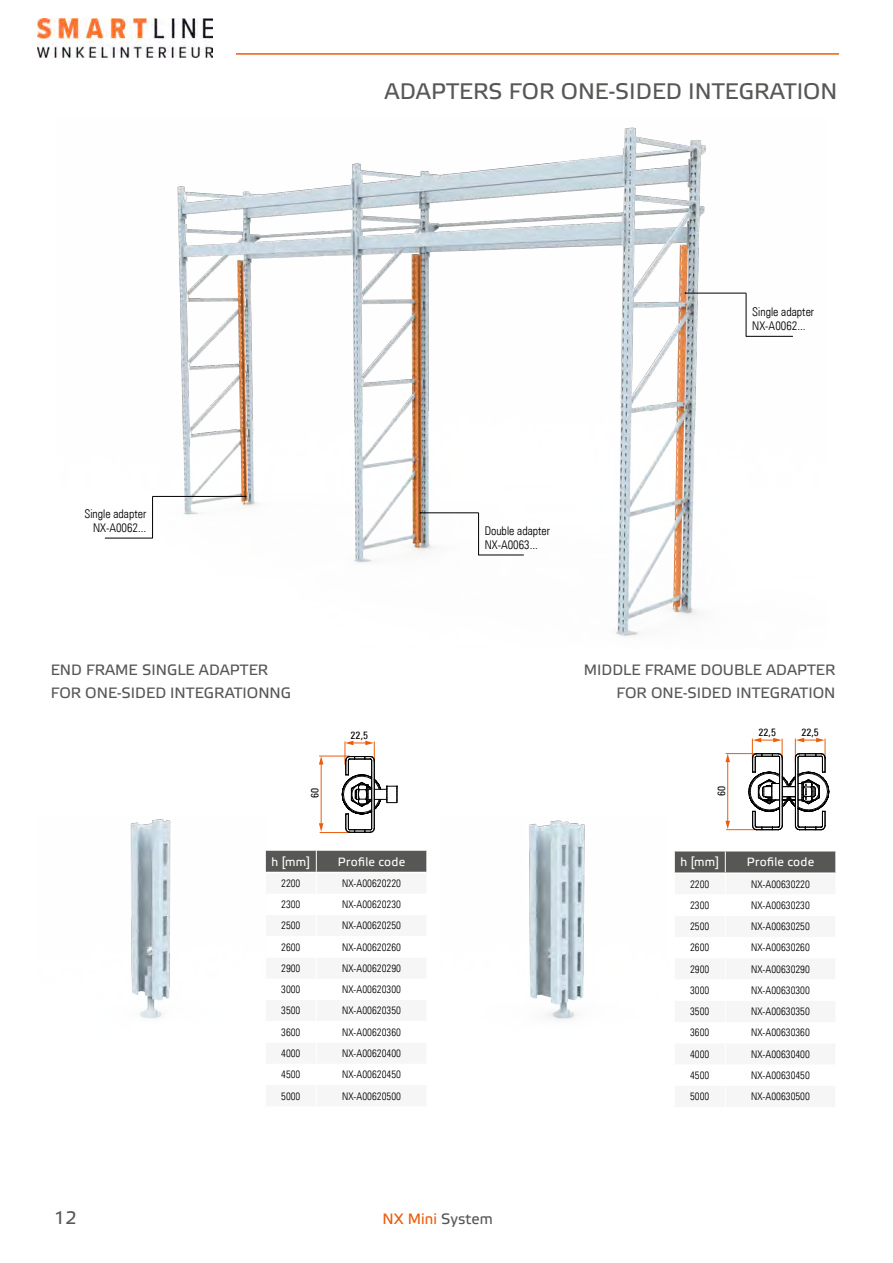
<style>
.page{position:relative;width:893px;height:1263px;background:#fff}
.page>*{position:absolute;margin:0;border:0;box-sizing:border-box;transform-origin:0 0}
.t1{font:22.5px "Etelka Text";color:#575756}
.t2{font:18px "Etelka Text";color:#575756}
.t3{font:15px/22.5px "Etelka Text";color:#575756;text-align:right}
.t4{font:15px "Etelka Text";color:#eb5d0b}
.t5{font:12px/13.5px "Zurich Lt Cn EU";color:#000}
.t6{font:12px "Etelka Text";letter-spacing:.02em;color:#fff}
.t7{font:10.5px "Zurich Lt Cn EU";color:#000}
.t8{font:10.5px "Zurich Cn EU";color:#000}
.s1{color:#575756}
</style>
<div class="page">
<hr style="left:236px;top:53px;width:603px;height:2px;background:#eb5d0b">
<img style="left:105px;top:127px;width:688px;height:509px">
<svg style="left:319px;top:741px;width:79px;height:92px"></svg>
<hr style="left:726px;top:829px;width:30px;height:1px;background:#eb5d0b">
<hr style="left:726px;top:753px;width:30px;height:1px;background:#eb5d0b">
<hr style="left:727px;top:760px;width:1px;height:62px;background:#eb5d0b">
<svg style="left:725px;top:754px;width:5px;height:8px"></svg>
<svg style="left:725px;top:821px;width:5px;height:8px"></svg>
<svg style="left:748px;top:737px;width:82px;height:93px"></svg>
<img style="left:130px;top:819px;width:41px;height:200px">
<img style="left:529px;top:820px;width:56px;height:200px">
<svg style="left:674px;top:851px;width:162px;height:22px;background:#616160"></svg>
<hr style="left:153px;top:496px;width:93px;height:1px;background:#000">
<hr style="left:685px;top:293px;width:61px;height:1px;background:#000">
<hr style="left:746px;top:293px;width:1px;height:43px;background:#000">
<hr style="left:746px;top:336px;width:47px;height:1px;background:#000">
<hr style="left:420px;top:513px;width:59px;height:1px;background:#000">
<hr style="left:478px;top:513px;width:1px;height:42px;background:#000">
<hr style="left:478px;top:555px;width:46px;height:1px;background:#000">
<hr style="left:152px;top:496px;width:1px;height:42px;background:#000">
<hr style="left:105px;top:538px;width:48px;height:1px;background:#000">
<svg style="left:265px;top:851px;width:162px;height:22px;background:#636362"></svg>
<img style="left:37px;top:18px;width:175px;height:39px">
<h1 class="t1" style="left:385px;top:77px;width:454px">ADAPTERS FOR ONE-SIDED INTEGRATION</h1>
<p class="t5" style="left:752px;top:305px;width:63px">Single adapter<br>NX-A0062...</p>
<p class="t5" style="left:84px;top:507px;width:63px;text-align:right">Single adapter<br>NX-A0062...</p>
<p class="t5" style="left:485px;top:524px;width:67px">Double adapter<br>NX-A0063...</p>
<h3 class="t3" style="left:51px;top:659px;width:242px;text-align:left">END FRAME SINGLE ADAPTER<br>FOR ONE-SIDED INTEGRATIONNG</h3>
<h3 class="t3" style="left:584px;top:659px;width:253px">MIDDLE FRAME DOUBLE ADAPTER<br>FOR ONE-SIDED INTEGRATION</h3>
<p class="t8" style="left:351px;top:729px;width:19px">22,5</p>
<p class="t8" style="left:758px;top:726px;width:19px">22,5</p>
<p class="t8" style="left:801px;top:726px;width:19px">22,5</p>
<p class="t8" style="left:308px;top:798px;width:12px;rotate:-90deg">60</p>
<p class="t8" style="left:715px;top:796px;width:12px;rotate:-90deg">60</p>
<p class="t6" style="left:272px;top:854px;width:40px">h [mm]</p>
<p class="t6" style="left:338px;top:854px;width:69px">Profile code</p>
<p class="t7" style="left:281px;top:877px;width:21px">2200</p>
<p class="t7" style="left:342px;top:877px;width:60px">NX-A00620220</p>
<p class="t7" style="left:281px;top:898px;width:21px">2300</p>
<p class="t7" style="left:342px;top:898px;width:60px">NX-A00620230</p>
<p class="t7" style="left:281px;top:919px;width:21px">2500</p>
<p class="t7" style="left:342px;top:919px;width:60px">NX-A00620250</p>
<p class="t7" style="left:281px;top:940px;width:21px">2600</p>
<p class="t7" style="left:342px;top:940px;width:60px">NX-A00620260</p>
<p class="t7" style="left:281px;top:962px;width:21px">2900</p>
<p class="t7" style="left:342px;top:962px;width:60px">NX-A00620290</p>
<p class="t7" style="left:281px;top:983px;width:21px">3000</p>
<p class="t7" style="left:342px;top:983px;width:60px">NX-A00620300</p>
<p class="t7" style="left:281px;top:1004px;width:21px">3500</p>
<p class="t7" style="left:342px;top:1004px;width:60px">NX-A00620350</p>
<p class="t7" style="left:281px;top:1026px;width:21px">3600</p>
<p class="t7" style="left:342px;top:1026px;width:60px">NX-A00620360</p>
<p class="t7" style="left:281px;top:1047px;width:21px">4000</p>
<p class="t7" style="left:342px;top:1047px;width:60px">NX-A00620400</p>
<p class="t7" style="left:281px;top:1068px;width:21px">4500</p>
<p class="t7" style="left:342px;top:1068px;width:60px">NX-A00620450</p>
<p class="t7" style="left:281px;top:1089px;width:21px">5000</p>
<p class="t7" style="left:342px;top:1089px;width:60px">NX-A00620500</p>
<p class="t6" style="left:763px;top:853px;width:38px">Codice</p>
<p class="t6" style="left:680px;top:855px;width:40px">h [mm]</p>
<p class="t6" style="left:747px;top:855px;width:69px">Profile code</p>
<p class="t7" style="left:690px;top:878px;width:21px">2200</p>
<p class="t7" style="left:751px;top:878px;width:60px">NX-A00630220</p>
<p class="t7" style="left:690px;top:899px;width:21px">2300</p>
<p class="t7" style="left:751px;top:899px;width:60px">NX-A00630230</p>
<p class="t7" style="left:690px;top:920px;width:21px">2500</p>
<p class="t7" style="left:751px;top:920px;width:60px">NX-A00630250</p>
<p class="t7" style="left:690px;top:941px;width:21px">2600</p>
<p class="t7" style="left:751px;top:941px;width:60px">NX-A00630260</p>
<p class="t7" style="left:690px;top:962px;width:21px">2900</p>
<p class="t7" style="left:751px;top:962px;width:60px">NX-A00630290</p>
<p class="t7" style="left:690px;top:984px;width:21px">3000</p>
<p class="t7" style="left:751px;top:984px;width:60px">NX-A00630300</p>
<p class="t7" style="left:690px;top:1005px;width:21px">3500</p>
<p class="t7" style="left:751px;top:1005px;width:60px">NX-A00630350</p>
<p class="t7" style="left:690px;top:1026px;width:21px">3600</p>
<p class="t7" style="left:751px;top:1026px;width:60px">NX-A00630360</p>
<p class="t7" style="left:690px;top:1048px;width:21px">4000</p>
<p class="t7" style="left:751px;top:1048px;width:60px">NX-A00630400</p>
<p class="t7" style="left:690px;top:1069px;width:21px">4500</p>
<p class="t7" style="left:751px;top:1069px;width:60px">NX-A00630450</p>
<p class="t7" style="left:690px;top:1090px;width:21px">5000</p>
<p class="t7" style="left:751px;top:1090px;width:60px">NX-A00630500</p>
<h2 class="t2" style="left:54px;top:1207px;width:24px">12</h2>
<h3 class="t4" style="left:382px;top:1210px;width:112px">NX Mini <span class="s1">System</span></h3>
</div>
